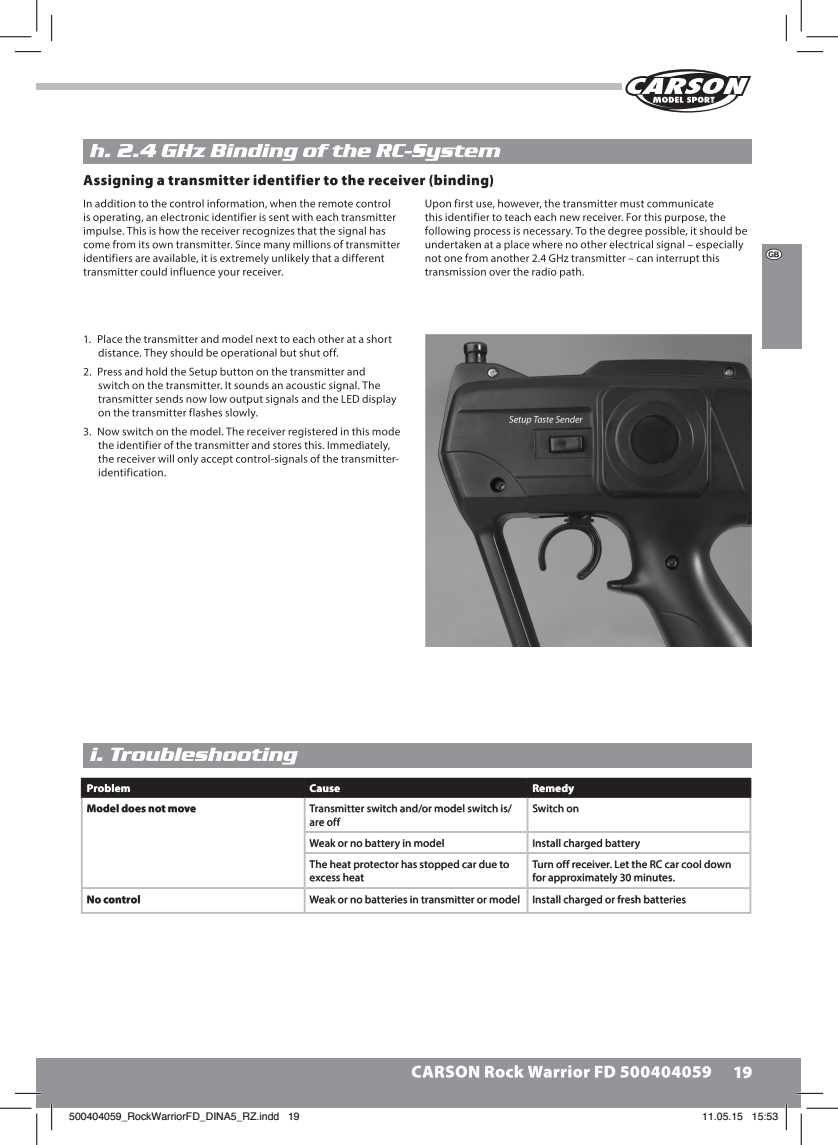
<style>
.page{position:relative;width:838px;height:1145px;background:#fff}
.page>*{position:absolute;margin:0;border:0;box-sizing:border-box;transform-origin:0 0}
.t1{font:900 17.32px "Myriad Pro";color:#fff}
.t2{font:11.2px/13.3px "Myriad Pro";letter-spacing:.015em;color:#231f20}
.t3{font:700 11.2px "Myriad Pro";letter-spacing:.02em;color:#231f20}
.t4{font:700 11.2px "Myriad Pro";letter-spacing:.02em;color:#fff}
.t5{font:10.5px "Helvetica";color:#000}
</style>
<div class="page">
<div style="left:37px;top:1058px;width:15px;height:50px;background:#939598"></div>
<div style="left:52px;top:1058px;width:749px;height:50px;background:#939598"></div>
<svg style="left:412px;top:1065px;width:299px;height:13px"></svg>
<div style="left:761px;top:244px;width:40px;height:105px;background:#939598"></div>
<svg style="left:765px;top:249px;width:17px;height:11px"></svg>
<div style="left:37px;top:83px;width:584px;height:7px;background:#bcbdc0"></div>
<svg style="left:625px;top:69px;width:126px;height:43px"></svg>
<div style="left:83px;top:139px;width:668px;height:25px;background:#939598"></div>
<svg style="left:89px;top:144px;width:411px;height:17px"></svg>
<div style="left:83px;top:743px;width:668px;height:24px;background:#939598"></div>
<svg style="left:90px;top:748px;width:208px;height:17px"></svg>
<hr style="left:81px;top:798px;width:2px;height:34px;background:#bcbdc0">
<hr style="left:304px;top:798px;width:1px;height:33px;background:#bcbdc0">
<hr style="left:526px;top:798px;width:2px;height:33px;background:#bcbdc0">
<hr style="left:749px;top:798px;width:2px;height:33px;background:#bcbdc0">
<hr style="left:81px;top:832px;width:2px;height:21px;background:#bcbdc0">
<hr style="left:304px;top:831px;width:223px;height:2px;background:#bcbdc0">
<hr style="left:527px;top:831px;width:224px;height:2px;background:#bcbdc0">
<svg style="left:749px;top:833px;width:2px;height:19px"></svg>
<hr style="left:81px;top:853px;width:2px;height:34px;background:#bcbdc0">
<hr style="left:304px;top:852px;width:223px;height:2px;background:#bcbdc0">
<hr style="left:304px;top:854px;width:1px;height:33px;background:#bcbdc0">
<hr style="left:527px;top:852px;width:224px;height:2px;background:#bcbdc0">
<hr style="left:526px;top:854px;width:2px;height:33px;background:#bcbdc0">
<hr style="left:749px;top:854px;width:2px;height:33px;background:#bcbdc0">
<hr style="left:81px;top:887px;width:223px;height:2px;background:#bcbdc0">
<hr style="left:81px;top:889px;width:2px;height:23px;background:#bcbdc0">
<hr style="left:304px;top:887px;width:223px;height:2px;background:#bcbdc0">
<hr style="left:527px;top:887px;width:224px;height:2px;background:#bcbdc0">
<hr style="left:526px;top:889px;width:2px;height:23px;background:#bcbdc0">
<hr style="left:749px;top:889px;width:2px;height:23px;background:#bcbdc0">
<hr style="left:81px;top:912px;width:223px;height:2px;background:#bcbdc0">
<hr style="left:304px;top:912px;width:223px;height:2px;background:#bcbdc0">
<hr style="left:527px;top:912px;width:224px;height:2px;background:#bcbdc0">
<hr style="left:81px;top:778px;width:223px;height:2px;background:#231f20">
<hr style="left:304px;top:778px;width:223px;height:2px;background:#231f20">
<hr style="left:527px;top:778px;width:224px;height:2px;background:#231f20">
<hr style="left:81px;top:796px;width:223px;height:2px;background:#231f20">
<hr style="left:304px;top:796px;width:223px;height:2px;background:#231f20">
<hr style="left:527px;top:796px;width:224px;height:2px;background:#231f20">
<svg style="left:533px;top:895px;width:152px;height:11px"></svg>
<svg style="left:304px;top:889px;width:215px;height:23px"></svg>
<svg style="left:87px;top:896px;width:53px;height:8px"></svg>
<svg style="left:532px;top:860px;width:198px;height:24px"></svg>
<svg style="left:309px;top:860px;width:200px;height:22px"></svg>
<svg style="left:526px;top:833px;width:114px;height:19px"></svg>
<svg style="left:304px;top:833px;width:139px;height:19px"></svg>
<svg style="left:533px;top:804px;width:45px;height:8px"></svg>
<svg style="left:309px;top:804px;width:202px;height:22px"></svg>
<svg style="left:87px;top:804px;width:109px;height:8px"></svg>
<div style="left:81px;top:779px;width:670px;height:17px;background:#231f20"></div>
<svg style="left:83px;top:174px;width:410px;height:14px"></svg>
<svg style="left:425px;top:199px;width:321px;height:79px"></svg>
<svg style="left:83px;top:199px;width:317px;height:79px"></svg>
<svg style="left:84px;top:427px;width:316px;height:49px"></svg>
<svg style="left:84px;top:367px;width:312px;height:52px"></svg>
<svg style="left:84px;top:335px;width:307px;height:24px"></svg>
<img style="left:426px;top:334px;width:325px;height:312px">
<hr style="left:15px;top:1092px;width:26px;height:2px;background:#fff">
<hr style="left:796px;top:1092px;width:27px;height:2px;background:#fff">
<hr style="left:51px;top:1104px;width:2px;height:26px;background:#fff">
<hr style="left:785px;top:1104px;width:2px;height:26px;background:#fff">
<svg style="left:15px;top:51px;width:26px;height:1px"></svg>
<svg style="left:796px;top:51px;width:27px;height:1px"></svg>
<svg style="left:15px;top:1093px;width:26px;height:1px"></svg>
<svg style="left:796px;top:1093px;width:27px;height:1px"></svg>
<svg style="left:51px;top:15px;width:1px;height:26px"></svg>
<svg style="left:51px;top:1104px;width:1px;height:26px"></svg>
<svg style="left:786px;top:15px;width:1px;height:26px"></svg>
<svg style="left:786px;top:1104px;width:1px;height:26px"></svg>
<hr style="left:0;top:36px;width:32px;height:1px;background:#000">
<hr style="left:806px;top:36px;width:31px;height:1px;background:#000">
<hr style="left:0;top:1108px;width:32px;height:1px;background:#000">
<hr style="left:806px;top:1108px;width:31px;height:1px;background:#000">
<hr style="left:36px;top:0;width:1px;height:31px;background:#000">
<hr style="left:36px;top:1113px;width:1px;height:32px;background:#000">
<hr style="left:800px;top:0;width:1px;height:31px;background:#000">
<hr style="left:800px;top:1113px;width:1px;height:32px;background:#000">
<p class="t4" style="left:87px;top:781px;width:45px">Problem</p>
<p class="t4" style="left:309px;top:781px;width:32px">Cause</p>
<p class="t4" style="left:532px;top:781px;width:43px">Remedy</p>
<p class="t3" style="left:87px;top:801px;width:111px">Model does not move</p>
<p class="t2" style="left:309px;top:802px;width:204px">Transmitter switch and/or model switch is/ are off</p>
<p class="t2" style="left:532px;top:802px;width:48px">Switch on</p>
<p class="t2" style="left:309px;top:836px;width:136px">Weak or no battery in model</p>
<p class="t2" style="left:532px;top:836px;width:109px">Install charged battery</p>
<p class="t2" style="left:309px;top:857px;width:201px">The heat protector has stopped car due to excess heat</p>
<p class="t2" style="left:532px;top:857px;width:200px">Turn off receiver. Let the RC car cool down for approximately 30 minutes.</p>
<p class="t3" style="left:87px;top:892px;width:55px">No control</p>
<p class="t2" style="left:309px;top:893px;width:378px">Weak or no batteries in transmitter or model Install charged or fresh batteries</p>
<h1 class="t1" style="left:733px;top:1060px;width:21px">19</h1>
<p class="t5" style="left:69px;top:1108px;width:232px">500404059_RockWarriorFD_DINA5_RZ.indd 19</p>
<p class="t5" style="left:702px;top:1108px;width:77px">11.05.15 15:53</p>
</div>
